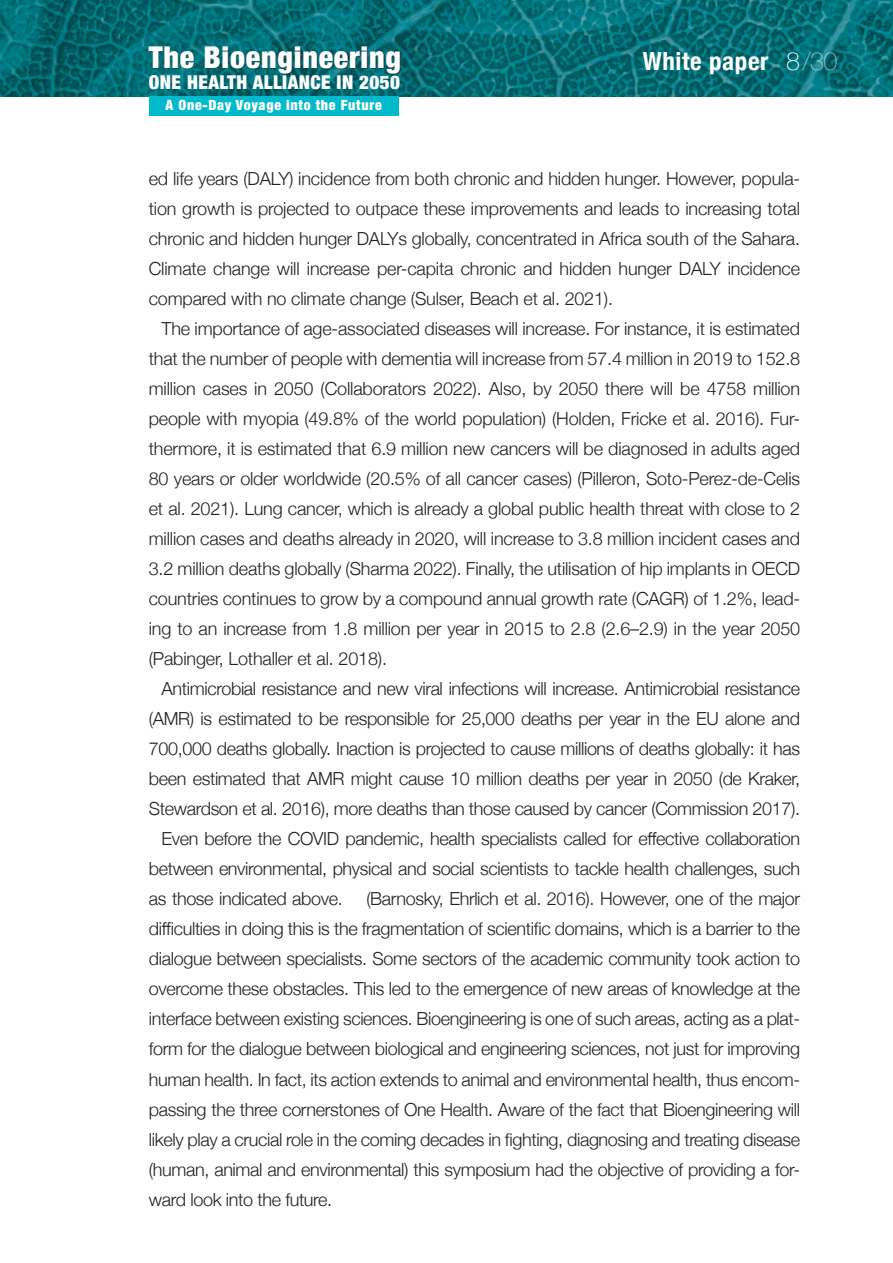
<style>
.page{position:relative;width:893px;height:1263px;background:#fff}
.page>*{position:absolute;margin:0;border:0;box-sizing:border-box;transform-origin:0 0}
.t1{font:900 condensed 30px "Helvetica Neue";letter-spacing:.025em;color:#fff}
.t2{font:700 condensed 25.05px "Helvetica Neue";letter-spacing:.025em;color:#fff}
.t3{font:900 condensed 19.05px "Helvetica Neue";letter-spacing:.025em;color:#fff}
.t4{font:300 18px/30px "Helvetica Neue";letter-spacing:-.02em;color:#231f20;text-align:justify}
.t5{font:900 condensed 14.1px "Helvetica Neue";letter-spacing:.05em;color:#fff}
.s1{font-weight:100;font-stretch:normal}
</style>
<div class="page">
<svg style="left:0;top:0;width:893px;height:97px;background:#046d75"></svg>
<div style="left:149px;top:46px;width:252px;height:28px;background:#231f20;opacity:.75"></div>
<div style="left:149px;top:97px;width:250px;height:19px;background:#00b9cb"></div>
<h1 class="t1" style="left:149px;top:33px;width:254px">The Bioengineering</h1>
<p class="t3" style="left:149px;top:67px;width:253px">ONE HEALTH ALLIANCE IN 2050</p>
<p class="t5" style="left:166px;top:94px;width:218px">A One-Day Voyage into the Future</p>
<h2 class="t2" style="left:643px;top:40px;width:196px">White paper <span class="s1">8/30</span></h2>
<p class="t4" style="left:149px;top:163px;width:653px">ed life years (DALY) incidence from both chronic and hidden hunger. However, popula&shy;tion growth is projected to outpace these improvements and leads to increasing total chronic and hidden hunger DALYs globally, concentrated in Africa south of the Sahara.<br>Climate change will increase per-capita chronic and hidden hunger DALY incidence compared with no climate change (Sulser, Beach et al. 2021).</p>
<p class="t4" style="left:149px;top:313px;width:653px;text-indent:13px">The importance of age-associated diseases will increase. For instance, it is estimated that the number of people with dementia will increase from 57.4 million in 2019 to 152.8 million cases in 2050 (Collaborators 2022). Also, by 2050 there will be 4758 million people with myopia (49.8% of the world population) (Holden, Fricke et al. 2016). Fur&shy;thermore, it is estimated that 6.9 million new cancers will be diagnosed in adults aged 80 years or older worldwide (20.5% of all cancer cases) (Pilleron, Soto-Perez-de-Celis et al. 2021). Lung cancer, which is already a global public health threat with close to 2 million cases and deaths already in 2020, will increase to 3.8 million incident cases and 3.2 million deaths globally (Sharma 2022). Finally, the utilisation of hip implants in OECD countries continues to grow by a compound annual growth rate (CAGR) of 1.2%, lead&shy;ing to an increase from 1.8 million per year in 2015 to 2.8 (2.6–2.9) in the year 2050 (Pabinger, Lothaller et al. 2018).</p>
<p class="t4" style="left:149px;top:673px;width:653px;text-indent:13px">Antimicrobial resistance and new viral infections will increase. Antimicrobial resistance (AMR) is estimated to be responsible for 25,000 deaths per year in the EU alone and 700,000 deaths globally. Inaction is projected to cause millions of deaths globally: it has been estimated that AMR might cause 10 million deaths per year in 2050 (de Kraker, Stewardson et al. 2016), more deaths than those caused by cancer (Commission 2017).</p>
<p class="t4" style="left:149px;top:823px;width:653px;text-indent:13px">Even before the COVID pandemic, health specialists called for effective collaboration between environmental, physical and social scientists to tackle health challenges, such as those indicated above.</p>
<p class="t4" style="left:149px;top:883px;width:653px;text-indent:217px">(Barnosky, Ehrlich et al. 2016). However, one of the major difficulties in doing this is the fragmentation of scientific domains, which is a barrier to the dialogue between specialists. Some sectors of the academic community took action to overcome these obstacles. This led to the emergence of new areas of knowledge at the interface between existing sciences. Bioengineering is one of such areas, acting as a plat&shy;form for the dialogue between biological and engineering sciences, not just for improving human health. In fact, its action extends to animal and environmental health, thus encom&shy;passing the three cornerstones of One Health. Aware of the fact that Bioengineering will likely play a crucial role in the coming decades in fighting, diagnosing and treating disease (human, animal and environmental) this symposium had the objective of providing a for&shy;ward look into the future.</p>
</div>
